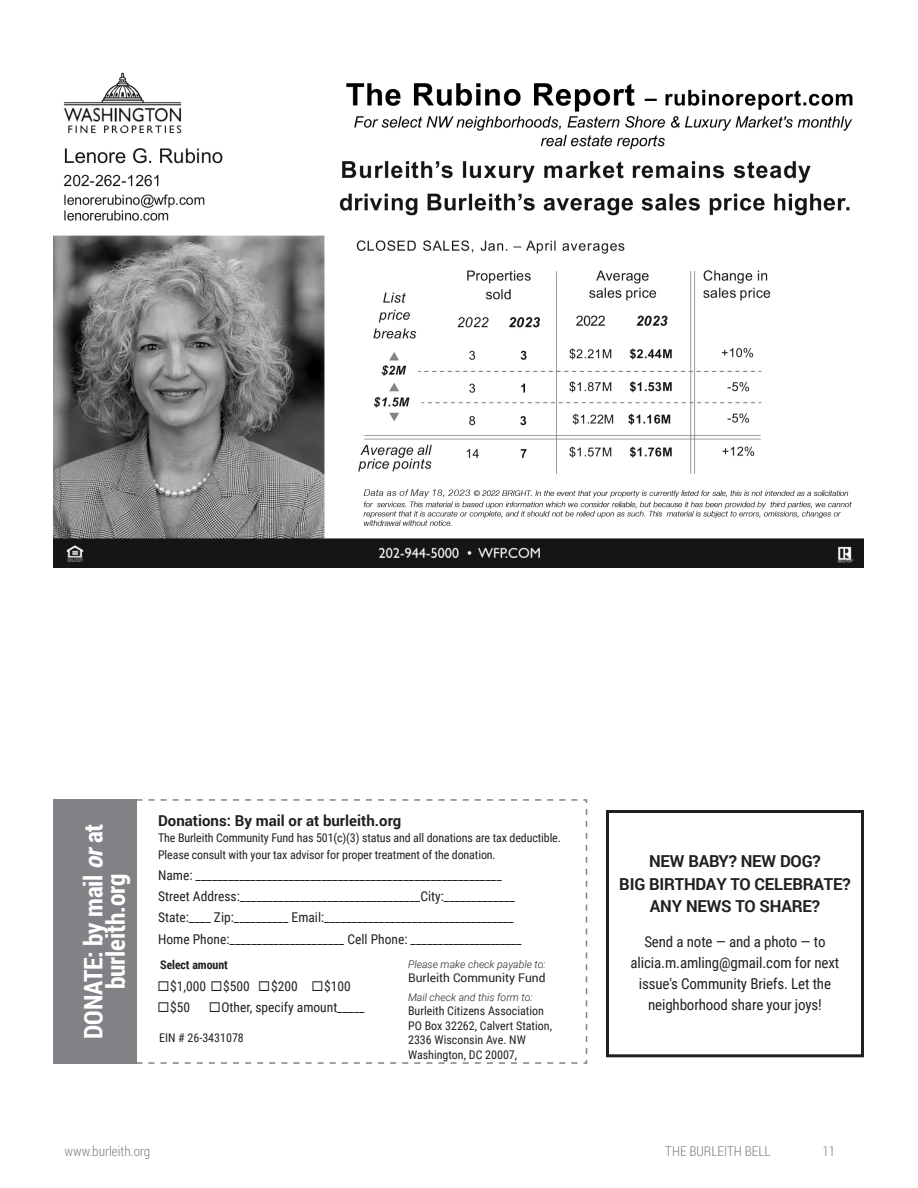
<style>
.page{position:relative;width:918px;height:1188px;background:#fff}
.page>*{position:absolute;margin:0;border:0;box-sizing:border-box;transform-origin:0 0}
.t1{font:700 25.5px/22.5px "Roboto Condensed";letter-spacing:-.005em;color:#fff;text-align:center}
.univers-general_para{font:700 16.5px/22.5px "Roboto";letter-spacing:-.01em;color:#231f20;text-align:center}
.univers-general_para-2{font:15px/21px "Roboto Condensed";letter-spacing:-.01em;color:#231f20;text-align:center}
.t2{font:700 15px "Roboto";color:#231f20}
.t3{font:13.5px "Roboto Condensed";color:#231f20}
.t4{font:300 13.5px "Roboto Condensed";color:#808285}
.t5{font:12px/14.4px "Roboto Condensed";letter-spacing:-.01em;color:#231f20}
.t6{font:12px "Roboto";color:#231f20}
.t7{font:700 12px "Roboto Condensed";color:#231f20}
.t8{font:italic 300 10.5px "Roboto";color:#231f20}
.s1{font-style:italic}
</style>
<div class="page">
<svg style="left:137px;top:799px;width:451px;height:265px"></svg>
<div style="left:53px;top:799px;width:84px;height:265px;background:#808285"></div>
<div style="left:606px;top:810px;width:258px;height:247px;border:3px solid #231f20"></div>
<img style="left:54px;top:72px;width:810px;height:496px">
<p class="t1" style="left:81px;top:1039px;width:217px;rotate:-90deg">DONATE: by mail <span class="s1">or</span>at burleith.org</p>
<p class="t2" style="left:158px;top:810px;width:245px">Donations: By mail or at burleith.org</p>
<p class="t5" style="left:158px;top:829px;width:404px;line-height:16.6px">The Burleith Community Fund has 501(c)(3) status and all donations are tax deductible.<br>Please consult with your tax advisor for proper treatment of the donation.</p>
<p class="t3" style="left:158px;top:866px;width:345px">Name: ________________________________________________________</p>
<p class="t3" style="left:158px;top:887px;width:358px">Street Address:_________________________________City:_____________</p>
<p class="t3" style="left:158px;top:908px;width:357px">State:____ Zip:__________ Email:___________________________________</p>
<p class="t3" style="left:158px;top:929px;width:365px">Home Phone:_____________________ Cell Phone: _____________________</p>
<p class="t3" style="left:158px;top:977px;width:195px">◻$1,000 ◻$500 ◻$200 ◻$100</p>
<p class="t3" style="left:158px;top:997px;width:34px">◻$50</p>
<p class="t3" style="left:209px;top:997px;width:157px">◻Other, specify amount_____</p>
<p class="t8" style="left:408px;top:957px;width:139px">Please make check payable to:</p>
<p class="t6" style="left:408px;top:970px;width:139px">Burleith Community Fund</p>
<p class="t8" style="left:408px;top:990px;width:126px">Mail check and this form to:</p>
<p class="t5" style="left:408px;top:1004px;width:137px">Burleith Citizens Association</p>
<p class="t5" style="left:408px;top:1018px;width:146px">PO Box 32262, Calvert Station,<br>2336 Wisconsin Ave. NW</p>
<p class="t5" style="left:408px;top:1047px;width:111px">Washington, DC 20007,</p>
<p class="t7" style="left:160px;top:957px;width:69px">Select amount</p>
<p class="t5" style="left:159px;top:1030px;width:86px">EIN # 26-3431078</p>
<p class="univers-general_para" style="left:619px;top:849px;width:233px">NEW BABY? NEW DOG?<br>BIG BIRTHDAY TO CELEBRATE?<br>ANY NEWS TO SHARE?</p>
<p class="univers-general_para-2" style="left:631px;top:930px;width:210px">Send a note — and a photo — to alicia.m.amling@gmail.com for next issue's Community Briefs. Let the neighborhood share your joys!</p>
<p class="t4" style="left:64px;top:1141px;width:87px">www.burleith.org</p>
<p class="t4" style="left:665px;top:1141px;width:107px">THE BURLEITH BELL</p>
<p class="t4" style="left:822px;top:1141px;width:14px">11</p>
</div>
